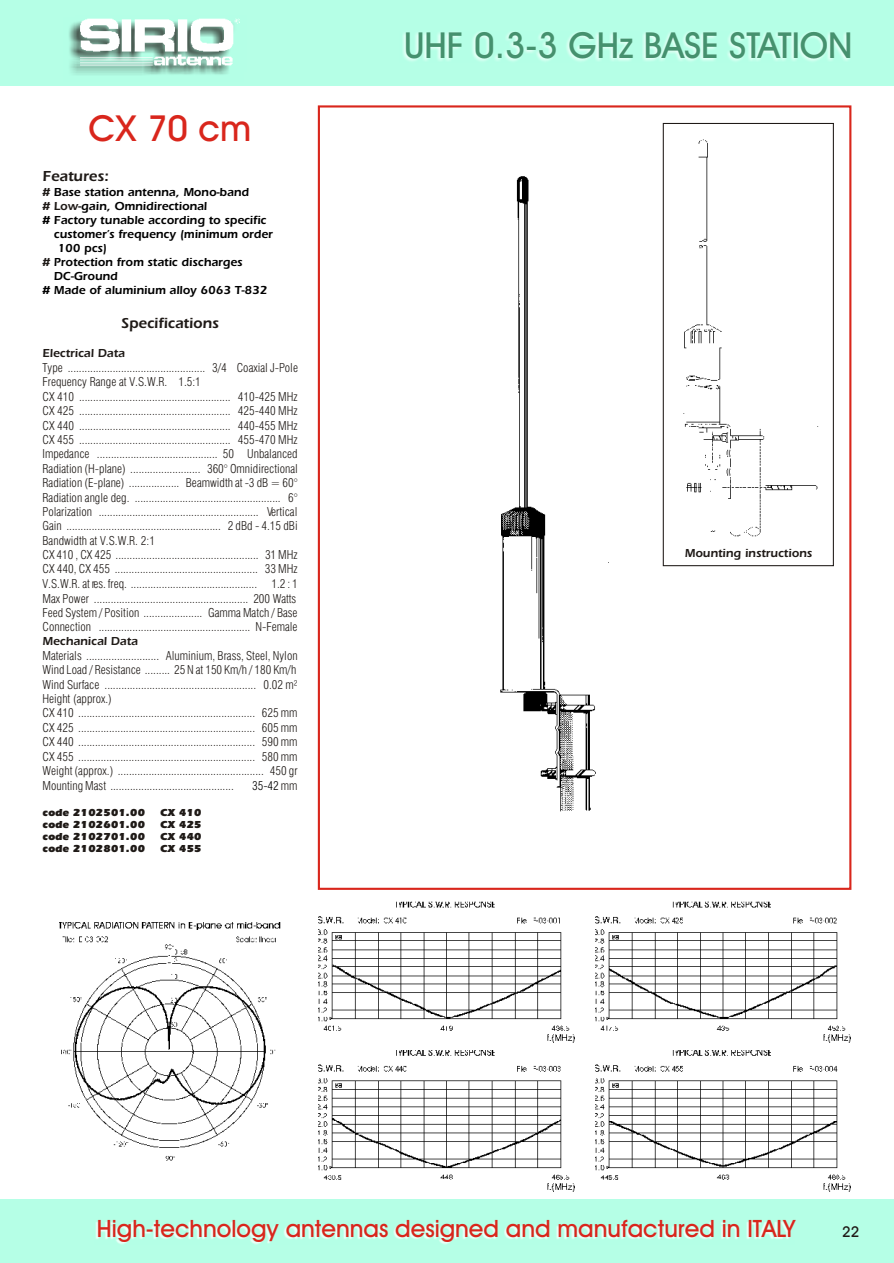
<style>
.page{position:relative;width:894px;height:1263px;background:#fff}
.page>*{position:absolute;margin:0;border:0;box-sizing:border-box;transform-origin:0 0}
.t1{font:36px "Avant Garde Md BT";color:#45916e}
.t2{font:36px "Avant Garde Md BT";color:#d9261c}
.t3{font:24px "Avant Garde Md BT";color:#d9261c}
.t4{font:900 15px "Erie";color:#1f1a17}
.t5{font:15px "Avant Garde Md BT";color:#1f1a17}
.t6{font:12px/14.4px "Swis 721 Lt Cn BT";color:#1f1a17}
.t7{font:900 12px/14px "Erie";color:#000}
.t8{font:900 12px "Erie";color:#1f1a17}
.t9{font:12px "Swis 721 Lt Cn BT";color:#000}
.t10{font:900 10.5px "Erie";color:#1f1a17}
.s1{color:#1f1a17}
</style>
<div class="page">
<div style="left:0;top:0;width:894px;height:85px;background:#b5ffe6"></div>
<div style="left:0;top:1199px;width:894px;height:64px;background:#b5ffe6"></div>
<img style="left:500px;top:176px;width:109px;height:636px">
<img style="left:683px;top:139px;width:136px;height:398px">
<img style="left:595px;top:902px;width:255px;height:140px">
<img style="left:319px;top:1050px;width:255px;height:141px">
<img style="left:595px;top:1050px;width:255px;height:141px">
<img style="left:60px;top:923px;width:221px;height:238px">
<img style="left:319px;top:902px;width:255px;height:140px">
<div style="left:663px;top:123px;width:171px;height:443px;border:1px solid #1f1a17"></div>
<img style="left:95px;top:1222px;width:699px;height:23px">
<img style="left:402px;top:32px;width:448px;height:30px">
<img style="left:69px;top:23px;width:159px;height:52px">
<img style="left:75px;top:18px;width:165px;height:53px">
<h1 class="t2" style="left:89px;top:114px;width:165px">CX 70 cm</h1>
<p class="t4" style="left:43px;top:167px;width:68px">Features:</p>
<p class="t7" style="left:43px;top:186px;width:208px"><span class="s1">#</span> Base station antenna, Mono-band <span class="s1"># Low</span>-gain, Omnidirectional</p>
<p class="t7" style="left:43px;top:214px;width:225px"># Factory tunable according to specific</p>
<p class="t7" style="left:54px;top:228px;width:221px">customer's frequency (minimum order</p>
<p class="t7" style="left:58px;top:242px;width:51px">100 pcs)</p>
<p class="t7" style="left:43px;top:270px;width:226px;text-indent:11px">DC-Ground<br># Made of aluminium alloy 6063 T-832</p>
<p class="t7" style="left:43px;top:256px;width:202px"><span class="s1">#</span> Protection from static discharges</p>
<p class="t4" style="left:121px;top:314px;width:99px">Specifications</p>
<p class="t8" style="left:43px;top:346px;width:84px">Electrical Data</p>
<p class="t6" style="left:43px;top:361px;width:257px">Type ................................................. 3/4 Coaxial J-Pole Frequency Range at V.S.W.R. 1.5:1<br>CX 410 ...................................................... 410-425 MHz CX 425 ...................................................... 425-440 MHz CX 440 ...................................................... 440-455 MHz CX 455 ...................................................... 455-470 MHz Impedance ........................................... 50 Unbalanced Radiation (H-plane) ......................... 360° Omnidirectional Radiation (E-plane) .................. Beamwidth at -3 dB = 60° Radiation angle deg. .................................................... 6° Polarization ......................................................... Vertical Gain ....................................................... 2 dBd - 4.15 dBi Bandwidth at V.S.W.R. 2:1<br>CX 410 , CX 425 ................................................... 31 MHz CX 440, CX 455 ................................................... 33 MHz V.S.W.R. at res. freq. ............................................. 1.2 : 1<br>Max Power ....................................................... 200 Watts Feed System / Position ..................... Gamma Match / Base Connection ...................................................... N-Female</p>
<p class="t8" style="left:43px;top:634px;width:97px">Mechanical Data</p>
<p class="t6" style="left:43px;top:650px;width:257px">Materials .......................... Aluminium, Brass, Steel, Nylon Wind Load / Resistance ......... 25 N at 150 Km/h / 180 Km/h Wind Surface ...................................................... 0.02 m²<br>Height (approx.)<br>CX 410 ............................................................... 625 mm CX 425 ............................................................... 605 mm CX 440 ............................................................... 590 mm CX 455 ............................................................... 580 mm Weight (approx.) .................................................... 450 gr Mounting Mast ............................................</p>
<p class="t9" style="left:252px;top:781px;width:47px">35-42 <span class="s1">mm</span></p>
<p class="t10" style="left:43px;top:806px;width:104px">code 2102501.00</p>
<p class="t10" style="left:160px;top:806px;width:43px">CX 410</p>
<p class="t10" style="left:43px;top:819px;width:104px">code 2102601.00</p>
<p class="t10" style="left:160px;top:819px;width:43px">CX 425</p>
<p class="t10" style="left:43px;top:831px;width:104px">code 2102701.00</p>
<p class="t10" style="left:160px;top:831px;width:43px">CX 440</p>
<p class="t10" style="left:43px;top:843px;width:104px">code 2102801.00</p>
<p class="t10" style="left:160px;top:843px;width:43px">CX 455</p>
<h1 class="t1" style="left:404px;top:30px;width:450px">UHF 0.3-3 GHz BASE STATION</h1>
<p class="t8" style="left:685px;top:546px;width:129px">Mounting instructions</p>
<h2 class="t3" style="left:97px;top:1219px;width:700px">High-technology antennas designed and manufactured in ITALY</h2>
<p class="t5" style="left:842px;top:1226px;width:19px">22</p>
</div>
